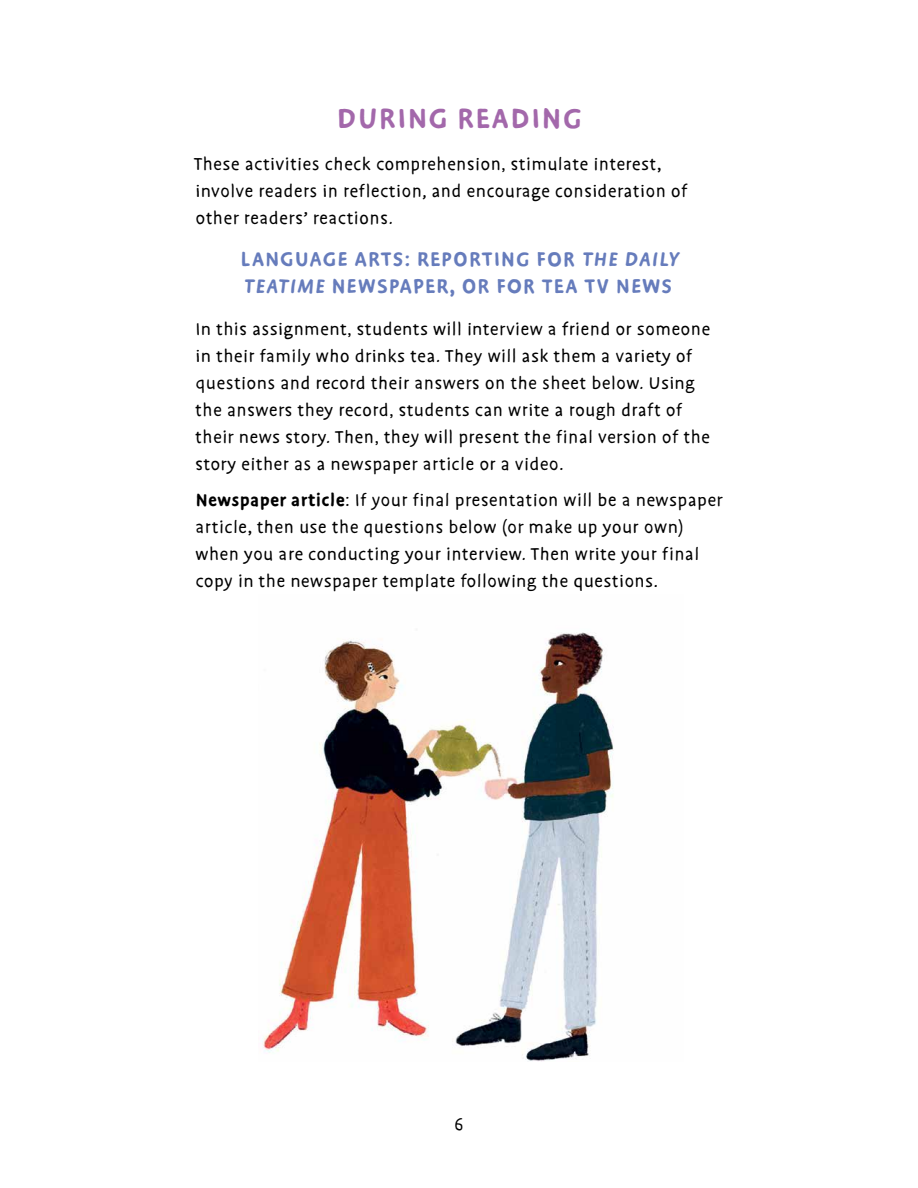
<style>
.page{position:relative;width:918px;height:1188px;background:#fff}
.page>*{position:absolute;margin:0;border:0;box-sizing:border-box;transform-origin:0 0}
.t1{font:700 31.5px "Duper";letter-spacing:.08em;color:#a368ab}
.t2{font:700 22.5px/27px "Duper";letter-spacing:.08em;color:#667cbc}
.t3{font:19.5px/27px "Duper";letter-spacing:.05em;color:#000}
.s1{font-style:italic}
.s2{font-weight:700}
</style>
<div class="page">
<img style="left:262px;top:632px;width:352px;height:429px">
<h1 class="t1" style="left:337px;top:100px;width:245px">DURING READING</h1>
<p class="t3" style="left:194px;top:151px;width:495px">These activities check comprehension, stimulate interest, involve readers in reflection, and encourage consideration of other readers’ reactions.</p>
<p class="t2" style="left:241px;top:246px;width:440px">LANGUAGE ARTS: REPORTING FOR <span class="s1">THE DAILY<br>TEATIME</span> NEWSPAPER, OR FOR TEA TV NEWS</p>
<p class="t3" style="left:195px;top:316px;width:516px">In this assignment, students will interview a friend or someone in their family who drinks tea. They will ask them a variety of questions and record their answers on the sheet below. Using the answers they record, students can write a rough draft of their news story. Then, they will present the final version of the story either as a newspaper article or a video.</p>
<p class="t3" style="left:196px;top:487px;width:528px"><span class="s2">Newspaper article</span>: If your final presentation will be a newspaper article, then use the questions below (or make up your own) when you are conducting your interview. Then write your final copy in the newspaper template following the questions.</p>
<p class="t3" style="left:455px;top:1111px;width:10px">6</p>
</div>
